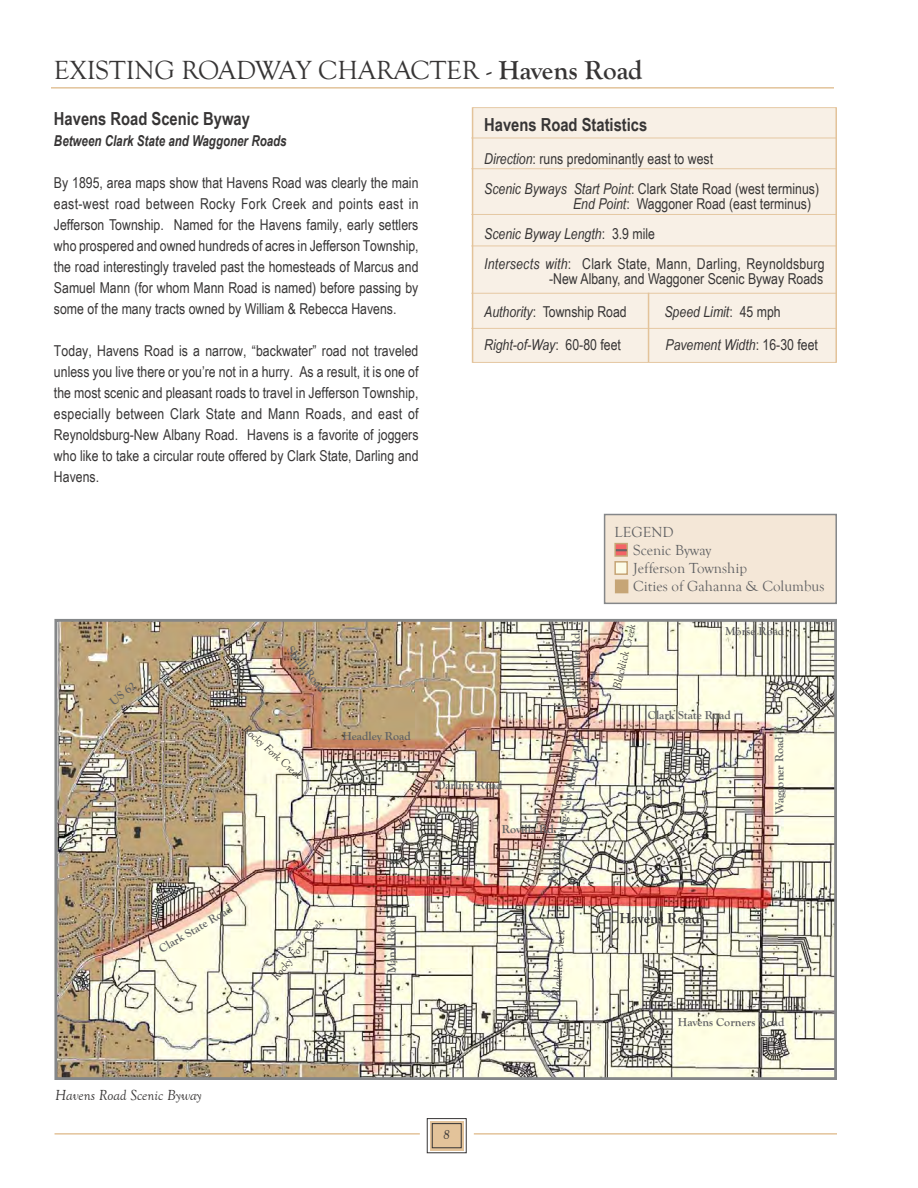
<style>
.page{position:relative;width:918px;height:1188px;background:#fff}
.page>*{position:absolute;margin:0;border:0;box-sizing:border-box;transform-origin:0 0}
.Headline{font:27px "Goudy Old Style T";color:#373535}
.Subhead{font:700 18px "Arial Narrow";color:#373535}
.Body_Text{font:15px/21px "Arial Narrow";color:#373535;text-align:justify}
.Body_text{font:15px/15px "Arial Narrow";color:#373535;text-align:right}
.Body_text-2{font:italic 15px "Arial Narrow";color:#373535}
.t1{font:15px/18px "Goudy Old Style T";color:#606163}
.t2{font:italic 700 15px "Arial Narrow";color:#373535;scale:.94 1}
.t3{font:italic 15px "Goudy Old Style T";color:#373535}
.Body_text-3{font:700 15px "Goudy Old Style T";color:#373535}
.t4{font:italic 13.5px "Goudy Old Style T";color:#373535}
.Body_text-4{font:700 12px "Goudy Old Style T";color:#606163}
.Body_text-5{font:italic 12px "Goudy Old Style T";color:#373535}
.s1{font-weight:700}
.s2{font-style:italic}
.s3{font-style:normal}
</style>
<div class="page">
<svg style="left:426px;top:1118px;width:41px;height:36px"></svg>
<div style="left:432px;top:1123px;width:30px;height:25px;border:1px solid #373535"></div>
<hr style="left:55px;top:1133px;width:365px;height:2px;background:#e3c39a">
<hr style="left:474px;top:1133px;width:363px;height:2px;background:#e3c39a">
<hr style="left:51px;top:87px;width:783px;height:2px;background:#e3c39a">
<img style="left:58px;top:623px;width:775px;height:453px">
<div style="left:54px;top:619px;width:783px;height:461px;border:3px solid #858789"></div>
<div style="left:473px;top:108px;width:363px;height:254px;background:#f8f0e6"></div>
<div style="left:472px;top:107px;width:365px;height:256px;border:1px solid #e3c39a"></div>
<hr style="left:471px;top:168px;width:366px;height:1px;background:#e3c39a">
<hr style="left:471px;top:214px;width:366px;height:1px;background:#e3c39a">
<hr style="left:471px;top:245px;width:366px;height:2px;background:#e3c39a">
<hr style="left:471px;top:328px;width:366px;height:1px;background:#e3c39a">
<hr style="left:471px;top:293px;width:366px;height:1px;background:#e3c39a">
<hr style="left:471px;top:137px;width:366px;height:2px;background:#e3c39a">
<hr style="left:648px;top:293px;width:1px;height:69px;background:#e3c39a">
<div style="left:605px;top:515px;width:231px;height:88px;background:#f4e7d7"></div>
<div style="left:604px;top:514px;width:233px;height:90px;border:1px solid #858789"></div>
<div style="left:615px;top:562px;width:12px;height:12px;background:#fcfbe7"></div>
<div style="left:614px;top:561px;width:14px;height:14px;border:1px solid #c6a576"></div>
<div style="left:615px;top:544px;width:12px;height:12px;background:#f46366"></div>
<div style="left:614px;top:543px;width:14px;height:14px;border:1px solid #c6a576"></div>
<div style="left:616px;top:580px;width:12px;height:13px;background:#c6a576"></div>
<div style="left:615px;top:579px;width:13px;height:14px;border:1px solid #c6a576"></div>
<svg style="left:616px;top:549px;width:11px;height:3px"></svg>
<p class="Headline" style="left:54px;top:55px;width:590px">EXISTING ROADWAY CHARACTER - <span class="s1">Havens Road</span></p>
<p class="Subhead" style="left:54px;top:105px;width:198px">Havens Road Scenic Byway</p>
<p class="t2" style="left:54px;top:129px;width:249px">Between Clark State and Waggoner Roads</p>
<p class="Body_Text" style="left:54px;top:172px;width:366px">By 1895, area maps show that Havens Road was clearly the main east-west road between Rocky Fork Creek and points east in Jefferson Township. Named for the Havens family, early settlers who prospered and owned hundreds of acres in Jefferson Township, the road interestingly traveled past the homesteads of Marcus and Samuel Mann (for whom Mann Road is named) before passing by some of the many tracts owned by William &amp; Rebecca Havens.</p>
<p class="Body_Text" style="left:54px;top:340px;width:366px">Today, Havens Road is a narrow, “backwater” road not traveled unless you live there or you’re not in a hurry. As a result, it is one of the most scenic and pleasant roads to travel in Jefferson Township, especially between Clark State and Mann Roads, and east of Reynoldsburg-New Albany Road. Havens is a favorite of joggers who like to take a circular route offered by Clark State, Darling and Havens.</p>
<p class="Subhead" style="left:484px;top:111px;width:165px">Havens Road Statistics</p>
<p class="Body_text" style="left:484px;top:151px;width:231px"><span class="s2">Direction</span>: runs predominantly east to west</p>
<p class="Body_text" style="left:484px;top:181px;width:336px"><span class="s2">Scenic Byways Start Point</span>: Clark State Road (west terminus)</p>
<p class="Body_text" style="left:573px;top:196px;width:240px"><span class="s2">End Point</span>: Waggoner Road (east terminus)</p>
<p class="Body_text-2" style="left:484px;top:223px;width:172px">Scenic Byway Length<span class="s3">: 3.9 mile</span></p>
<p class="Body_text" style="left:484px;top:256px;width:342px"><span class="s2">Intersects with</span>: Clark State, Mann, Darling, Reynoldsburg -New Albany, and Waggoner Scenic Byway Roads</p>
<p class="Body_text" style="left:484px;top:304px;width:144px"><span class="s2">Authority</span>: Township Road</p>
<p class="Body_text-2" style="left:664px;top:301px;width:118px">Speed Limit<span class="s3">: 45 mph</span></p>
<p class="Body_text-2" style="left:484px;top:334px;width:138px">Right-of-Way<span class="s3">: 60-80 feet</span></p>
<p class="Body_text-2" style="left:665px;top:334px;width:154px">Pavement Width<span class="s3">: 16-30 feet</span></p>
<p class="Body_text-4" style="left:107px;top:697px;width:32px;rotate:-38deg">US 62</p>
<p class="t1" style="left:615px;top:523px;width:61px">LEGEND</p>
<p class="t1" style="left:633px;top:541px;width:80px">Scenic Byway</p>
<p class="t1" style="left:633px;top:559px;width:193px">Jefferson Township<br>Cities of Gahanna &amp; Columbus</p>
<p class="Body_text-4" style="left:725px;top:624px;width:61px">Morse Road</p>
<p class="Body_text-5" style="left:610px;top:688px;width:68px;rotate:-77deg">Blacklick Creek</p>
<p class="Body_text-4" style="left:570px;top:700px;width:72px;rotate:-91deg">Kitzmiller Rd.</p>
<p class="Body_text-4" style="left:295px;top:644px;width:56px;rotate:51deg">Shull Road</p>
<p class="Body_text-5" style="left:250px;top:722px;width:76px;rotate:42deg">Rocky Fork Creek</p>
<p class="Body_text-4" style="left:648px;top:709px;width:84px">Clark State Road</p>
<p class="Body_text-4" style="left:342px;top:729px;width:70px">Headley Road</p>
<p class="Body_text-4" style="left:545px;top:881px;width:152px;rotate:-79deg">Reynoldsburg-New Albany Rd.</p>
<p class="Body_text-4" style="left:773px;top:814px;width:79px;rotate:-90deg">Waggoner Road</p>
<p class="Body_text-4" style="left:385px;top:973px;width:60px;rotate:-90deg">Mann Road</p>
<p class="Body_text-4" style="left:436px;top:778px;width:68px">Darling Road</p>
<p class="Body_text-4" style="left:502px;top:823px;width:57px">Rovilla Rd.</p>
<p class="Body_text-4" style="left:156px;top:944px;width:84px;rotate:-30deg">Clark State Road</p>
<p class="Body_text-3" style="left:619px;top:909px;width:82px">Havens Road</p>
<p class="Body_text-5" style="left:269px;top:974px;width:76px;rotate:-51deg">Rocky Fork Creek</p>
<p class="Body_text-5" style="left:550px;top:996px;width:68px;rotate:-86deg">Blacklick Creek</p>
<p class="Body_text-4" style="left:678px;top:1015px;width:108px">Havens Corners Road</p>
<p class="t3" style="left:55px;top:1087px;width:148px">Havens Road Scenic Byway</p>
<p class="t4" style="left:443px;top:1128px;width:8px">8</p>
</div>
